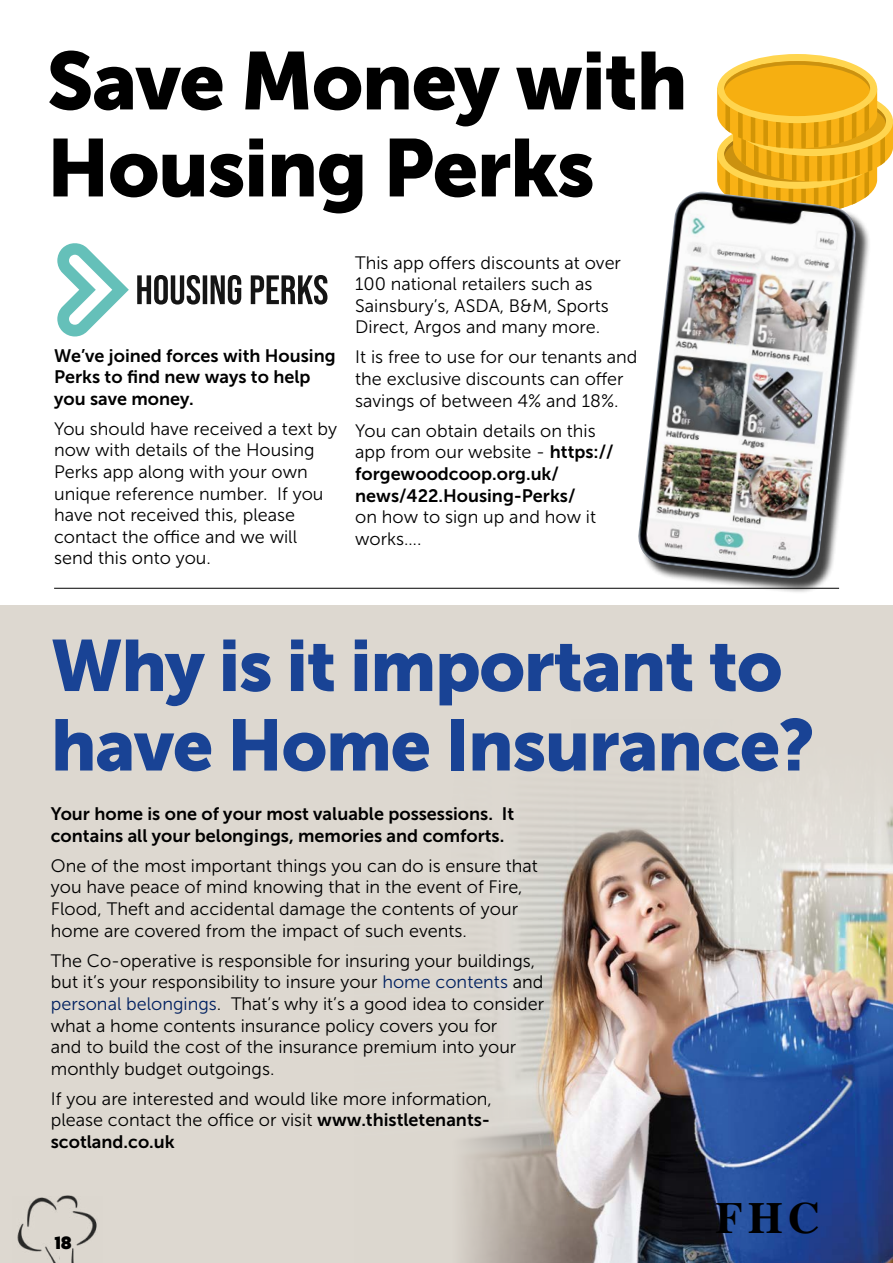
<style>
.page{position:relative;width:893px;height:1263px;background:#fff}
.page>*{position:absolute;margin:0;border:0;box-sizing:border-box;transform-origin:0 0}
.t1{font:81px/87px "Museo Sans 900";letter-spacing:-.02em;color:#000}
.t2{font:72px/79.5px "Museo Sans 900";letter-spacing:-.02em;color:#194395}
.t3{font:700 44.55px "Times";color:#000}
.t4{font:18px/21.6px "Museo Sans 300";color:#000}
.t5{font:18px/21.6px "Museo Sans 700";color:#000}
.t6{font:800 18px "Fat Frank";color:#000}
.s1{font-family:"Museo Sans 700"}
.s2{color:#002060}
</style>
<div class="page">
<div style="left:0;top:605px;width:892px;height:658px;background:#ddd8d0"></div>
<img style="left:462px;top:798px;width:430px;height:465px">
<svg style="left:57px;top:243px;width:72px;height:93px"></svg>
<svg style="left:137px;top:275px;width:190px;height:30px"></svg>
<hr style="left:54px;top:588px;width:785px;height:1px;background:#000">
<div style="left:717px;top:54px;width:160px;height:69px;background:#ffd54f;border-radius:50%"></div>
<svg style="left:717px;top:61px;width:176px;height:132px"></svg>
<div style="left:641px;top:193px;width:230px;height:401px;background:#000;opacity:.75"></div>
<img style="left:638px;top:192px;width:220px;height:389px">
<h1 class="t1" style="left:47px;top:37px;width:643px">Save Money with<br>Housing Perks</h1>
<p class="t5" style="left:54px;top:344px;width:283px">We’ve joined forces with Housing<br>Perks to find new ways to help you save money.</p>
<p class="t4" style="left:54px;top:418px;width:285px">You should have received a text by now with details of the Housing<br>Perks app along with your own unique reference number. If you have not received this, please contact the office and we will send this onto you.</p>
<p class="t4" style="left:355px;top:252px;width:267px">This app offers discounts at over<br>100 national retailers such as<br>Sainsbury’s, ASDA, B&amp;M, Sports<br>Direct, Argos and many more.</p>
<p class="t4" style="left:355px;top:347px;width:284px">It is free to use for our tenants and the exclusive discounts can offer savings of between 4% and 18%.</p>
<p class="t4" style="left:355px;top:420px;width:260px">You can obtain details on this app from our website - <span class="s1">https://</span></p>
<p class="t5" style="left:355px;top:463px;width:222px">forgewoodcoop.org.uk/ news/422.Housing-Perks/</p>
<p class="t4" style="left:355px;top:506px;width:242px">on how to sign up and how it works….</p>
<h2 class="t2" style="left:51px;top:626px;width:766px">Why is it important to have Home Insurance?</h2>
<p class="t5" style="left:51px;top:803px;width:465px">Your home is one of your most valuable possessions. It contains all your belongings, memories and comforts.</p>
<p class="t4" style="left:51px;top:855px;width:489px">One of the most important things you can do is ensure that you have peace of mind knowing that in the event of Fire, Flood, Theft and accidental damage the contents of your home are covered from the impact of such events.</p>
<p class="t4" style="left:51px;top:950px;width:495px">The Co-operative is responsible for insuring your buildings, but it’s your responsibility to insure your <span class="s2">home contents</span> and <span class="s2">personal belongings</span>. That’s why it’s a good idea to consider what a home contents insurance policy covers you for<br>and to build the cost of the insurance premium into your monthly budget outgoings.</p>
<p class="t4" style="left:51px;top:1088px;width:443px">If you are interested and would like more information, please contact the office or visit <span class="s1">www.thistletenants-</span></p>
<p class="t5" style="left:51px;top:1131px;width:125px">scotland.co.uk</p>
<p class="t6" style="left:55px;top:1233px;width:18px">18</p>
<h3 class="t3" style="left:716px;top:1188px;width:106px">FHC</h3>
</div>
